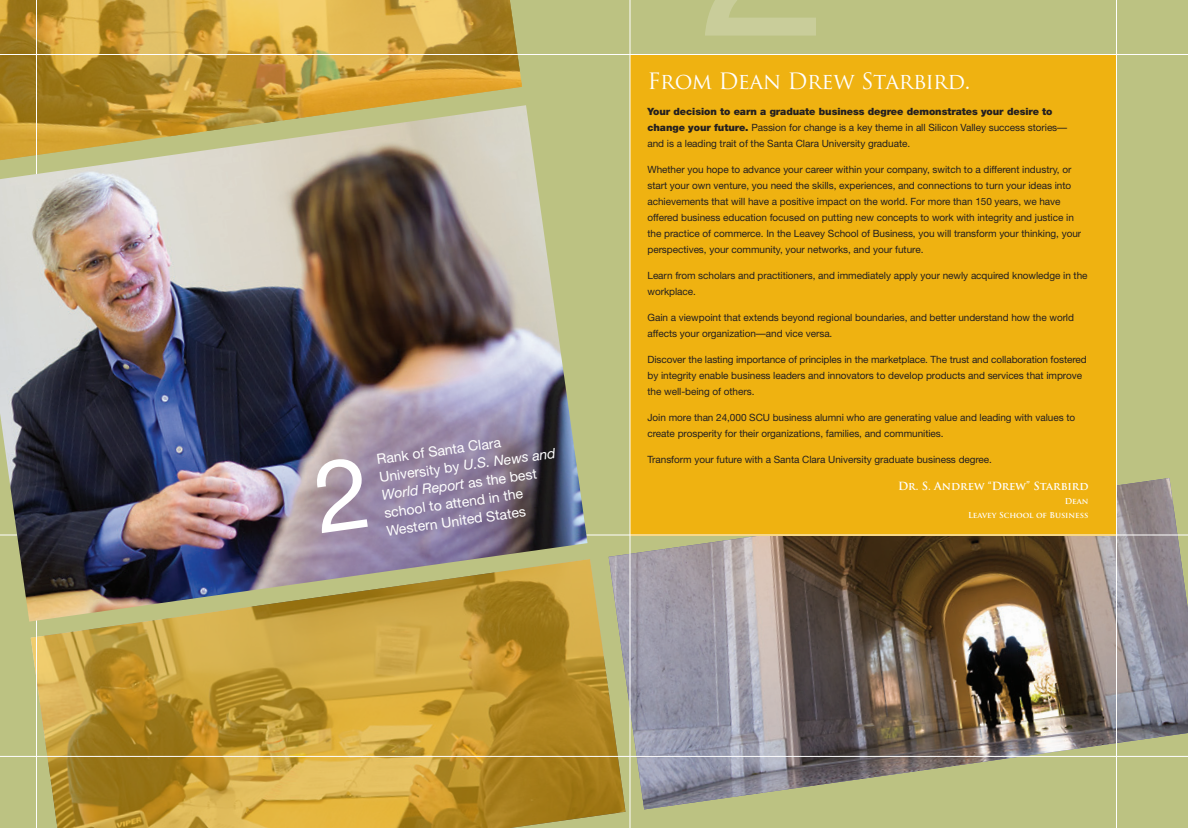
<style>
.page{position:relative;width:1188px;height:828px;background:#bcc282}
.page>*{position:absolute;margin:0;border:0;box-sizing:border-box;transform-origin:0 0}
.t1{font:22px "Trajan Pro";letter-spacing:-.02em;color:#fff}
.t2{font:14px/18px "Helvetica Neue";color:#fff}
.t3{font:700 11px "Trajan Pro";color:#fff}
.t4{font:10px/16px "Helvetica Neue";letter-spacing:-.005em;color:#231f20}
.t5{font:900 10px/16px "Helvetica Neue";letter-spacing:-.005em;color:#231f20}
.t6{font:700 8px "Trajan Pro";color:#fff}
.s1{font-style:italic}
.s2{font-weight:400}
</style>
<div class="page">
<svg style="left:31px;top:559px;width:595px;height:269px;background:#c19b38"></svg>
<hr style="left:36px;top:594px;width:1px;height:234px;background:#fff">
<img style="left:609px;top:478px;width:579px;height:331px">
<div style="left:630px;top:54px;width:486px;height:481px;background:#efb211"></div>
<svg style="left:0;top:0;width:522px;height:105px;background:#c89f3e"></svg>
<hr style="left:36px;top:0;width:1px;height:208px;background:#fff">
<hr style="left:0;top:54px;width:1188px;height:1px;background:#fff">
<hr style="left:0;top:756px;width:1188px;height:1px;background:#fff">
<hr style="left:629px;top:0;width:1px;height:828px;background:#fff">
<hr style="left:0;top:534px;width:1188px;height:2px;background:#fff">
<img style="left:0;top:105px;width:588px;height:517px">
<hr style="left:1116px;top:0;width:1px;height:828px;background:#fff">
<svg style="left:312px;top:456px;width:56px;height:77px;background:#a593a5"></svg>
<p class="t2" style="left:376px;top:450px;width:127px;rotate:-8deg">Rank of Santa Clara</p>
<p class="t2" style="left:378px;top:468px;width:179px;rotate:-8deg">University by <span class="s1">U.S. News and<br>World Report</span> as the best school to attend in the</p>
<p class="t2" style="left:386px;top:522px;width:142px;rotate:-8deg">Western United States</p>
<p class="t1" style="left:648px;top:67px;width:324px">From Dean Drew Starbird.</p>
<p class="t5" style="left:648px;top:104px;width:421px">Your decision to earn a graduate business degree demonstrates your desire to change your future. <span class="s2">Passion for change is a key theme in all Silicon Valley success stories—</span></p>
<p class="t4" style="left:648px;top:136px;width:264px">and is a leading trait of the Santa Clara University graduate.</p>
<p class="t4" style="left:648px;top:162px;width:425px;text-align:justify">Whether you hope to advance your career within your company, switch to a different industry, or start your own venture, you need the skills, experiences, and connections to turn your ideas into achievements that will have a positive impact on the world. For more than 150 years, we have</p>
<p class="t4" style="left:648px;top:210px;width:435px">offered business education focused on putting new concepts to work with integrity and justice in the practice of commerce. In the Leavey School of Business, you will transform your thinking, your perspectives, your community, your networks, and your future.</p>
<p class="t4" style="left:648px;top:268px;width:442px">Learn from scholars and practitioners, and immediately apply your newly acquired knowledge in the workplace.</p>
<p class="t4" style="left:648px;top:310px;width:428px">Gain a viewpoint that extends beyond regional boundaries, and better understand how the world affects your organization—and vice versa.</p>
<p class="t4" style="left:648px;top:352px;width:441px">Discover the lasting importance of principles in the marketplace. The trust and collaboration fostered by integrity enable business leaders and innovators to develop products and services that improve the well-being of others.</p>
<p class="t4" style="left:648px;top:410px;width:429px">Join more than 24,000 SCU business alumni who are generating value and leading with values to create prosperity for their organizations, families, and communities.</p>
<p class="t4" style="left:648px;top:452px;width:346px">Transform your future with a Santa Clara University graduate business degree.</p>
<p class="t3" style="left:898px;top:479px;width:192px">Dr. S. Andrew “Drew” Starbird</p>
<p class="t6" style="left:1065px;top:496px;width:25px">Dean</p>
<p class="t6" style="left:968px;top:510px;width:122px">Leavey School of Business</p>
</div>
